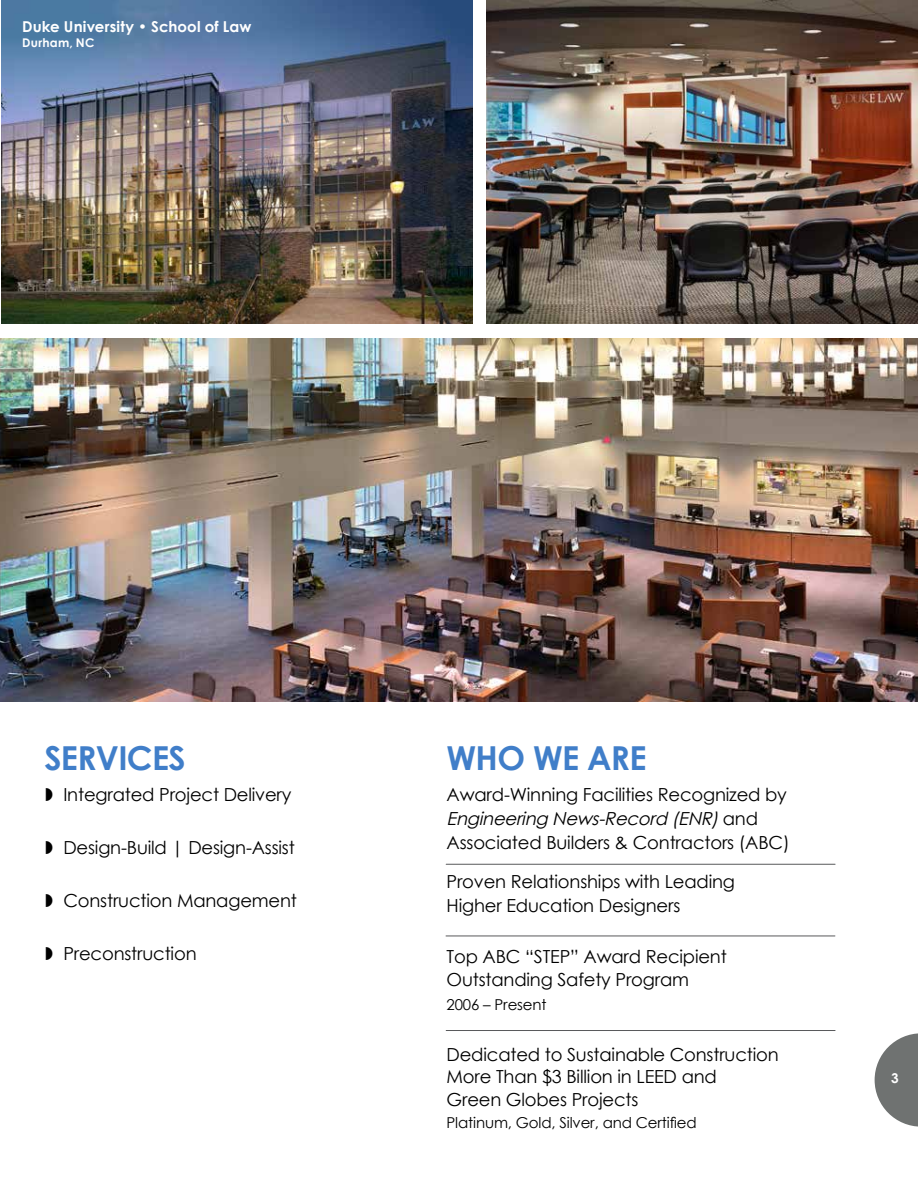
<style>
.page{position:relative;width:918px;height:1188px;background:#fff}
.page>*{position:absolute;margin:0;border:0;box-sizing:border-box;transform-origin:0 0}
.t1{font:700 33px "Century Gothic";letter-spacing:-.02em;color:#407ec9}
.t2{font:18px/24px "Century Gothic";letter-spacing:-.01em;color:#000}
.t3{font:15px "Century Gothic";letter-spacing:-.01em;color:#000}
.t4{font:700 15px "Century Gothic";letter-spacing:.01em;color:#fff}
.t5{font:700 13.5px "Century Gothic";color:#fff}
.t6{font:700 12px "Century Gothic";letter-spacing:.02em;color:#fff}
.s1{font-style:italic}
</style>
<div class="page">
<img style="left:0;top:338px;width:918px;height:364px">
<img style="left:1px;top:0;width:471px;height:324px">
<svg style="left:875px;top:1033px;width:43px;height:94px"></svg>
<img style="left:486px;top:0;width:432px;height:324px">
<hr style="left:446px;top:864px;width:389px;height:1px;background:#58595b">
<hr style="left:446px;top:936px;width:389px;height:1px;background:#58595b">
<hr style="left:446px;top:1030px;width:389px;height:1px;background:#58595b">
<p class="t4" style="left:22px;top:15px;width:231px">Duke University • School of Law</p>
<p class="t6" style="left:22px;top:34px;width:74px">Durham, NC</p>
<h1 class="t1" style="left:44px;top:733px;width:143px">SERVICES</h1>
<p class="t2" style="left:63px;top:782px;width:230px">Integrated Project Delivery</p>
<p class="t2" style="left:63px;top:835px;width:233px">Design-Build | Design-Assist</p>
<p class="t2" style="left:63px;top:888px;width:235px">Construction Management</p>
<p class="t2" style="left:63px;top:941px;width:135px">Preconstruction</p>
<h1 class="t1" style="left:447px;top:733px;width:201px">WHO WE ARE</h1>
<p class="t2" style="left:447px;top:782px;width:345px">Award-Winning Facilities Recognized by<br><span class="s1">Engineering News-Record (ENR)</span>a n d<br>Associated Builders &amp; Contractors (ABC)</p>
<p class="t2" style="left:447px;top:869px;width:290px">Proven Relationships with Leading<br>Higher Education Designers</p>
<p class="t2" style="left:447px;top:945px;width:282px;line-height:22.5px">Top ABC “STEP” Award Recipient<br>Outstanding Safety Program</p>
<p class="t3" style="left:447px;top:994px;width:102px">2006 – Present</p>
<p class="t2" style="left:447px;top:1043px;width:334px;line-height:22.5px">Dedicated to Sustainable Construction<br>More Than $3 Billion in LEED and<br>Green Globes Projects</p>
<p class="t3" style="left:447px;top:1112px;width:252px">Platinum, Gold, Silver, and Certified</p>
<p class="t5" style="left:891px;top:1067px;width:9px">3</p>
</div>
